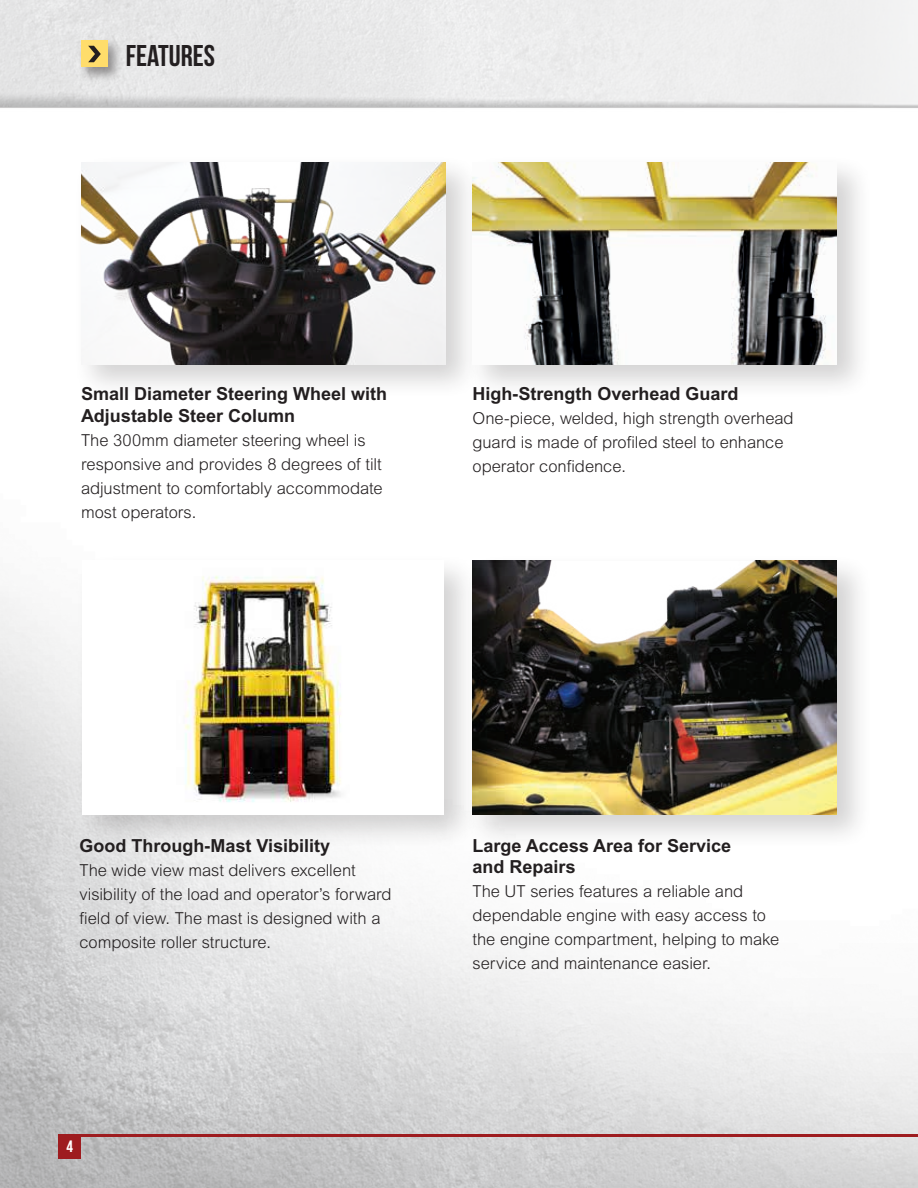
<style>
.page{position:relative;width:918px;height:1188px;background:#fff}
.page>*{position:absolute;margin:0;border:0;box-sizing:border-box;transform-origin:0 0}
.t1{font:30px "Bebas Neue";color:#231f20}
.t2{font:700 18px/21.3px "Arial MT Std";color:#231f20}
.t3{font:300 16.5px/24px "Arial MT Std";letter-spacing:-.005em;color:#231f20}
.t4{font:16.5px "Bebas Neue";color:#fff}
</style>
<div class="page">
<img style="left:0;top:0;width:918px;height:1188px">
<hr style="left:58px;top:1134px;width:860px;height:3px;background:#9e1c1f">
<div style="left:58px;top:1134px;width:23px;height:24px;background:#9e1c1f"></div>
<div style="left:78px;top:38px;width:45px;height:45px;background:#231f20;opacity:.45"></div>
<div style="left:81px;top:40px;width:27px;height:28px;background:#ffdd6b"></div>
<svg style="left:88px;top:46px;width:13px;height:16px"></svg>
<div style="left:73px;top:154px;width:408px;height:246px;background:#231f20;opacity:.2"></div>
<img style="left:81px;top:162px;width:365px;height:202px">
<div style="left:464px;top:553px;width:409px;height:297px;background:#231f20;opacity:.2"></div>
<img style="left:480px;top:561px;width:357px;height:253px">
<div style="left:75px;top:553px;width:405px;height:297px;background:#231f20;opacity:.2"></div>
<img style="left:83px;top:561px;width:361px;height:253px">
<div style="left:464px;top:154px;width:409px;height:246px;background:#231f20;opacity:.2"></div>
<img style="left:472px;top:162px;width:365px;height:202px">
<h1 class="t1" style="left:126px;top:39px;width:91px">FEATURES</h1>
<p class="t2" style="left:81px;top:383px;width:308px">Small Diameter Steering Wheel with<br>Adjustable Steer Column</p>
<p class="t3" style="left:81px;top:428px;width:303px">The 300mm diameter steering wheel is responsive and provides 8 degrees of tilt adjustment to comfortably accommodate most operators.</p>
<p class="t2" style="left:472px;top:383px;width:268px">High-Strength Overhead Guard</p>
<p class="t3" style="left:472px;top:407px;width:323px">One-piece, welded, high strength overhead guard is made of profiled steel to enhance operator confidence.</p>
<p class="t2" style="left:79px;top:835px;width:252px">Good Through-Mast Visibility</p>
<p class="t3" style="left:79px;top:858px;width:314px">The wide view mast delivers excellent visibility of the load and operator’s forward field of view. The mast is designed with a composite roller structure.</p>
<p class="t4" style="left:66px;top:1138px;width:8px">4</p>
<p class="t2" style="left:472px;top:835px;width:260px">Large Access Area for Service and Repairs</p>
<p class="t3" style="left:472px;top:879px;width:308px">The UT series features a reliable and dependable engine with easy access to the engine compartment, helping to make service and maintenance easier.</p>
</div>
